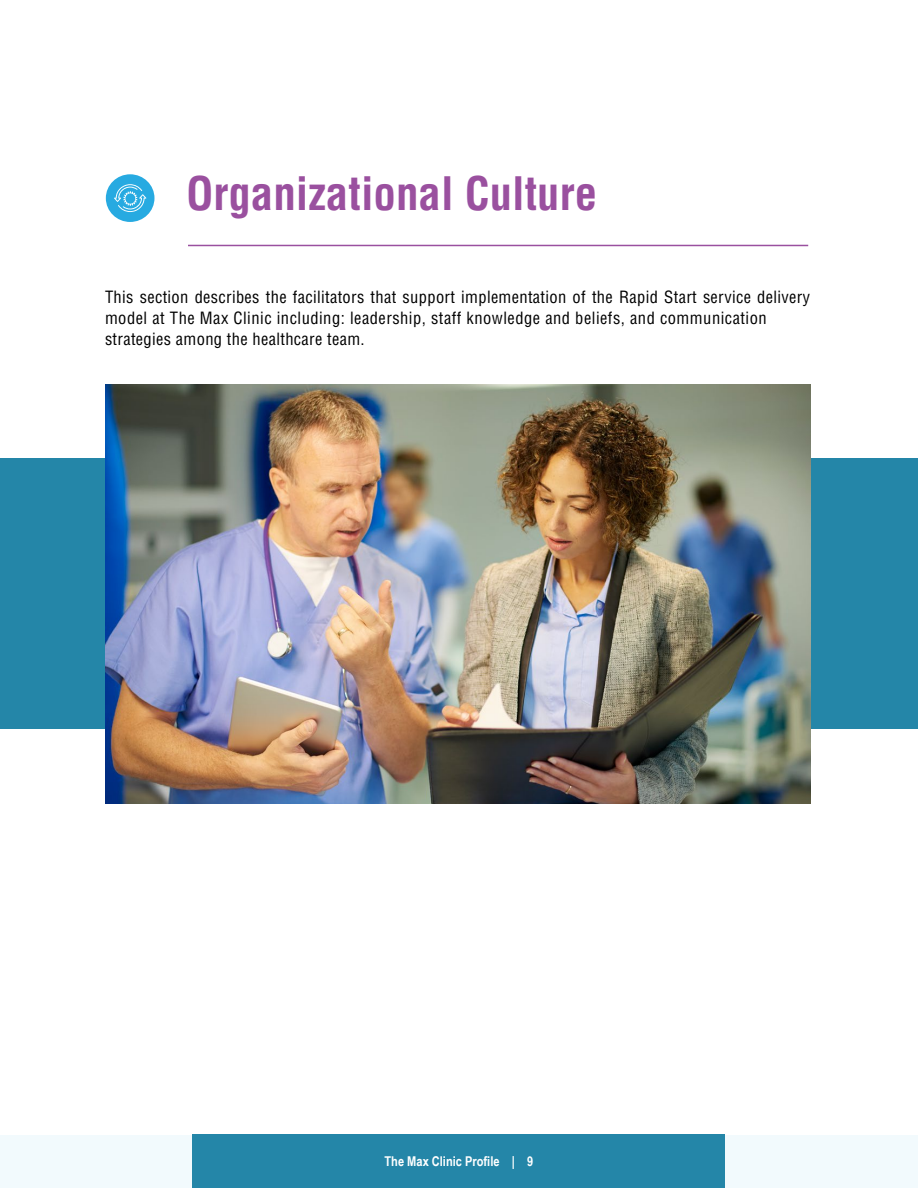
<style>
.page{position:relative;width:918px;height:1188px;background:#fff}
.page>*{position:absolute;margin:0;border:0;box-sizing:border-box;transform-origin:0 0}
.t1{font:700 condensed 45px "Helvetica";color:#9a509f}
.t2{font:condensed 16.5px/21px "Helvetica";letter-spacing:.02em;color:#000}
.t3{font:700 13.5px "Arial Narrow";color:#fff}
</style>
<div class="page">
<div style="left:0;top:459px;width:918px;height:270px;background:#2486a8"></div>
<hr style="left:188px;top:245px;width:620px;height:1px;background:#9a509f">
<img style="left:105px;top:384px;width:705px;height:420px">
<div style="left:106px;top:174px;width:48px;height:48px;background:#27aae1;border-radius:50%"></div>
<svg style="left:114px;top:184px;width:32px;height:28px"></svg>
<div style="left:0;top:1135px;width:918px;height:53px;background:#f2fafd"></div>
<div style="left:193px;top:1134px;width:532px;height:54px;background:#2486a8"></div>
<h2 class="t1" style="left:186px;top:166px;width:413px">Organizational Culture</h2>
<p class="t2" style="left:105px;top:287px;width:707px">This section describes the facilitators that support implementation of the Rapid Start service delivery model at The Max Clinic including: leadership, staff knowledge and beliefs, and communication strategies among the healthcare team.</p>
<p class="t3" style="left:385px;top:1151px;width:150px">The Max Clinic Profile | 9</p>
</div>
